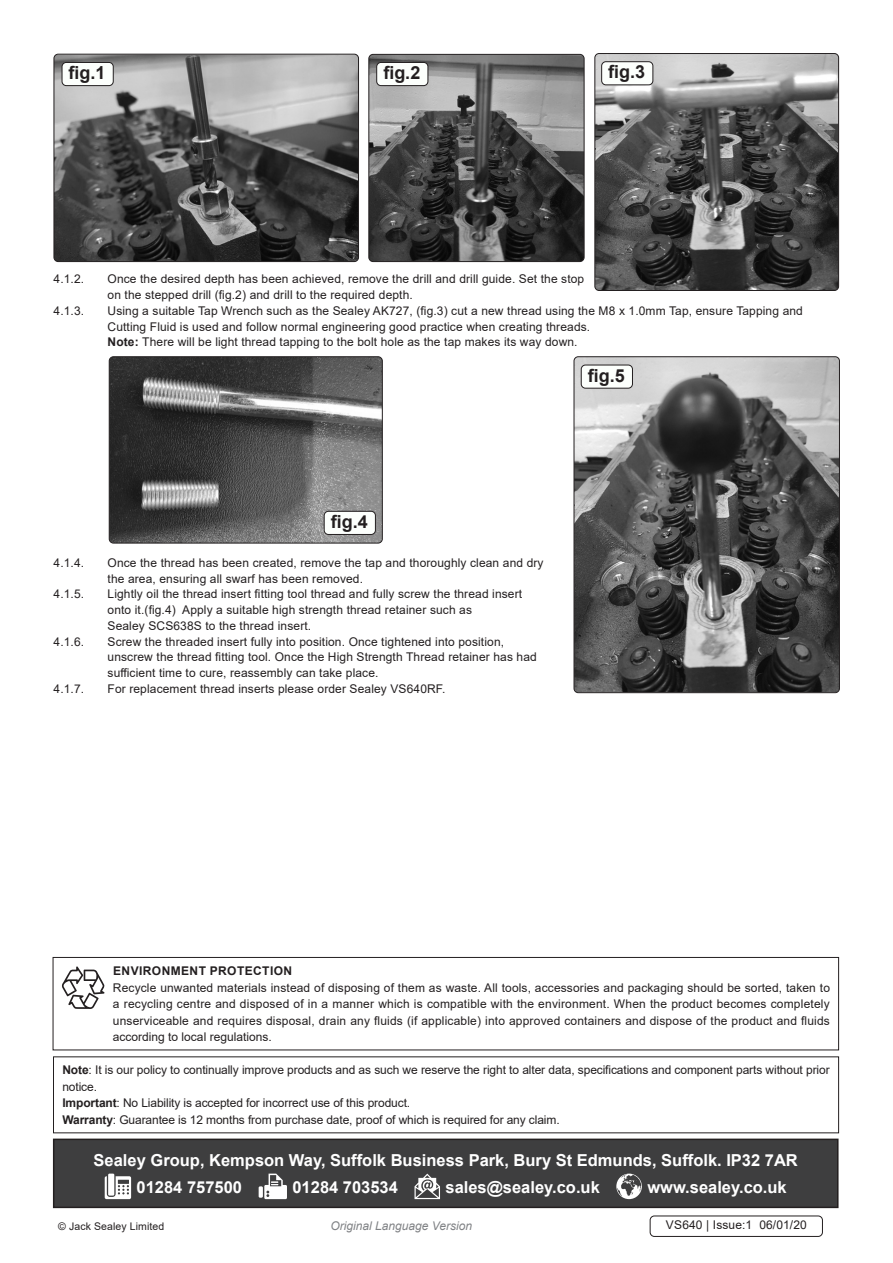
<style>
.page{position:relative;width:893px;height:1263px;background:#fff}
.page>*{position:absolute;margin:0;border:0;box-sizing:border-box;transform-origin:0 0}
.t1{font:700 18px "Arial";color:#231f20}
.Footer_Contact_Infor{font:700 16.5px "Arial";color:#fff}
.Enviroment_Protectio{font:12px/16.5px "Arial";letter-spacing:.01em;color:#231f20}
.Body{font:12px "Arial";letter-spacing:.01em;color:#231f20}
.Important_Notificati{font:12px/16.5px "Arial";letter-spacing:-.01em;color:#231f20}
.t2{font:italic 12px "Arial";color:#808285}
.Body__Footer{font:12px "Arial";letter-spacing:.01em;color:#231f20}
.Enviroment_Protectio-2{font:700 12px "Arial";letter-spacing:.035em;color:#231f20}
.Body__Justified__7pt{font:10.5px "Arial";letter-spacing:.01em;color:#231f20}
.s1{font-weight:700}
</style>
<div class="page">
<img style="left:54px;top:54px;width:304px;height:208px">
<div style="left:54px;top:54px;width:305px;height:208px;border:1px solid #231f20;border-radius:4px"></div>
<img style="left:596px;top:55px;width:241px;height:234px">
<div style="left:594px;top:53px;width:245px;height:238px;border:1px solid #231f20;border-radius:4px"></div>
<img style="left:574px;top:357px;width:264px;height:335px">
<div style="left:574px;top:356px;width:266px;height:337px;border:1px solid #231f20;border-radius:4px"></div>
<img style="left:109px;top:358px;width:273px;height:185px">
<div style="left:109px;top:356px;width:274px;height:187px;border:1px solid #231f20;border-radius:4px"></div>
<img style="left:370px;top:54px;width:214px;height:208px">
<div style="left:368px;top:54px;width:216px;height:208px;border:1px solid #231f20;border-radius:4px"></div>
<div style="left:62px;top:62px;width:51px;height:24px;background:#fcfffc;border-radius:4px"></div>
<div style="left:62px;top:62px;width:52px;height:24px;border:1px solid #231f20;border-radius:4px"></div>
<div style="left:377px;top:62px;width:51px;height:24px;background:#fcfffc;border-radius:4px"></div>
<div style="left:376px;top:62px;width:52px;height:24px;border:1px solid #231f20;border-radius:4px"></div>
<div style="left:602px;top:62px;width:51px;height:23px;background:#fcfffc;border-radius:4px"></div>
<div style="left:601px;top:61px;width:52px;height:24px;border:1px solid #231f20;border-radius:4px"></div>
<div style="left:324px;top:511px;width:51px;height:23px;background:#fcfffc;border-radius:4px"></div>
<div style="left:324px;top:511px;width:52px;height:24px;border:1px solid #231f20;border-radius:4px"></div>
<div style="left:581px;top:365px;width:51px;height:23px;background:#fcfffc;border-radius:4px"></div>
<div style="left:581px;top:365px;width:52px;height:24px;border:1px solid #231f20;border-radius:4px"></div>
<div style="left:650px;top:1215px;width:173px;height:22px;border:1px solid #231f20;border-radius:4px"></div>
<div style="left:54px;top:1139px;width:784px;height:68px;background:#3e3e3f"></div>
<svg style="left:105px;top:1176px;width:26px;height:23px"></svg>
<div style="left:108px;top:1173px;width:6px;height:22px;background:#fff"></div>
<svg style="left:259px;top:1186px;width:4px;height:12px"></svg>
<svg style="left:264px;top:1173px;width:23px;height:26px"></svg>
<svg style="left:414px;top:1173px;width:26px;height:26px"></svg>
<svg style="left:616px;top:1173px;width:26px;height:26px"></svg>
<div style="left:53px;top:1138px;width:785px;height:70px;border:2px solid #231f20"></div>
<div style="left:53px;top:957px;width:786px;height:93px;border:1px solid #231f20"></div>
<svg style="left:62px;top:966px;width:42px;height:43px"></svg>
<p class="t1" style="left:69px;top:60px;width:39px">fig.1</p>
<p class="t1" style="left:383px;top:60px;width:39px">fig.2</p>
<p class="t1" style="left:608px;top:59px;width:39px">fig.3</p>
<p class="Enviroment_Protectio" style="left:54px;top:271px;width:32px">4.1.2.</p>
<p class="Enviroment_Protectio" style="left:108px;top:271px;width:478px">Once the desired depth has been achieved, remove the drill and drill guide. Set the stop</p>
<p class="Body" style="left:108px;top:287px;width:307px">on the stepped drill (fig.2) and drill to the required depth.</p>
<p class="Enviroment_Protectio" style="left:54px;top:302px;width:32px">4.1.3.</p>
<p class="Enviroment_Protectio" style="left:108px;top:303px;width:697px;line-height:15.8px">Using a suitable Tap Wrench such as the Sealey AK727, (fig.3) cut a new thread using the M8 x 1.0mm Tap, ensure Tapping and<br>Cutting Fluid is used and follow normal engineering good practice when creating threads.</p>
<p class="Body" style="left:108px;top:334px;width:471px"><span class="s1">Note:</span> There will be light thread tapping to the bolt hole as the tap makes its way down.</p>
<p class="t1" style="left:588px;top:362px;width:39px">fig.5</p>
<p class="t1" style="left:331px;top:509px;width:39px">fig.4</p>
<p class="Enviroment_Protectio" style="left:54px;top:554px;width:32px">4.1.4.</p>
<p class="Enviroment_Protectio" style="left:108px;top:554px;width:438px">Once the thread has been created, remove the tap and thoroughly clean and dry</p>
<p class="Body" style="left:108px;top:570px;width:257px">the area, ensuring all swarf has been removed.</p>
<p class="Enviroment_Protectio" style="left:54px;top:586px;width:32px">4.1.5.</p>
<p class="Enviroment_Protectio" style="left:108px;top:586px;width:416px">Lightly oil the thread insert fitting tool thread and fully screw the thread insert</p>
<p class="Body" style="left:108px;top:602px;width:366px">onto it.(fig.4) Apply a suitable high strength thread retainer such as</p>
<p class="Body" style="left:108px;top:617px;width:205px">Sealey SCS638S to the thread insert.</p>
<p class="Enviroment_Protectio" style="left:54px;top:633px;width:32px">4.1.6.</p>
<p class="Enviroment_Protectio" style="left:108px;top:633px;width:398px">Screw the threaded insert fully into position. Once tightened into position,</p>
<p class="Body" style="left:108px;top:649px;width:431px">unscrew the thread fitting tool. Once the High Strength Thread retainer has had</p>
<p class="Body" style="left:108px;top:665px;width:272px">sufficient time to cure, reassembly can take place.</p>
<p class="Enviroment_Protectio" style="left:54px;top:680px;width:32px">4.1.7.</p>
<p class="Enviroment_Protectio" style="left:108px;top:680px;width:339px">For replacement thread inserts please order Sealey VS640RF.</p>
<p class="Enviroment_Protectio-2" style="left:113px;top:962px;width:181px">ENVIRONMENT PROTECTION</p>
<p class="Enviroment_Protectio" style="left:113px;top:979px;width:719px;text-align:justify">Recycle unwanted materials instead of disposing of them as waste. All tools, accessories and packaging should be sorted, taken to a recycling centre and disposed of in a manner which is compatible with the environment. When the product becomes completely unserviceable and requires disposal, drain any fluids (if applicable) into approved containers and dispose of the product and fluids according to local regulations.</p>
<p class="Important_Notificati" style="left:62px;top:1062px;width:769px"><span class="s1">Note</span>: It is our policy to continually improve products and as such we reserve the right to alter data, specifications and component parts without prior notice.</p>
<p class="Important_Notificati" style="left:62px;top:1095px;width:349px"><span class="s1">Important</span>: No Liability is accepted for incorrect use of this product.</p>
<p class="Important_Notificati" style="left:62px;top:1111px;width:499px"><span class="s1">Warranty</span>: Guarantee is 12 months from purchase date, proof of which is required for any claim.</p>
<p class="Footer_Contact_Infor" style="left:94px;top:1148px;width:706px">Sealey Group, Kempson Way, Suffolk Business Park, Bury St Edmunds, Suffolk. IP32 7AR</p>
<p class="Footer_Contact_Infor" style="left:137px;top:1175px;width:107px">01284 757500</p>
<p class="Footer_Contact_Infor" style="left:292px;top:1175px;width:107px">01284 703534</p>
<p class="Footer_Contact_Infor" style="left:445px;top:1175px;width:156px">sales@sealey.co.uk</p>
<p class="Footer_Contact_Infor" style="left:647px;top:1175px;width:141px">www.sealey.co.uk</p>
<p class="Body__Justified__7pt" style="left:58px;top:1219px;width:108px">© Jack Sealey Limited</p>
<p class="t2" style="left:330px;top:1218px;width:143px">Original Language Version</p>
<p class="Body__Footer" style="left:666px;top:1217px;width:142px">VS640 | Issue:1 06/01/20</p>
</div>
